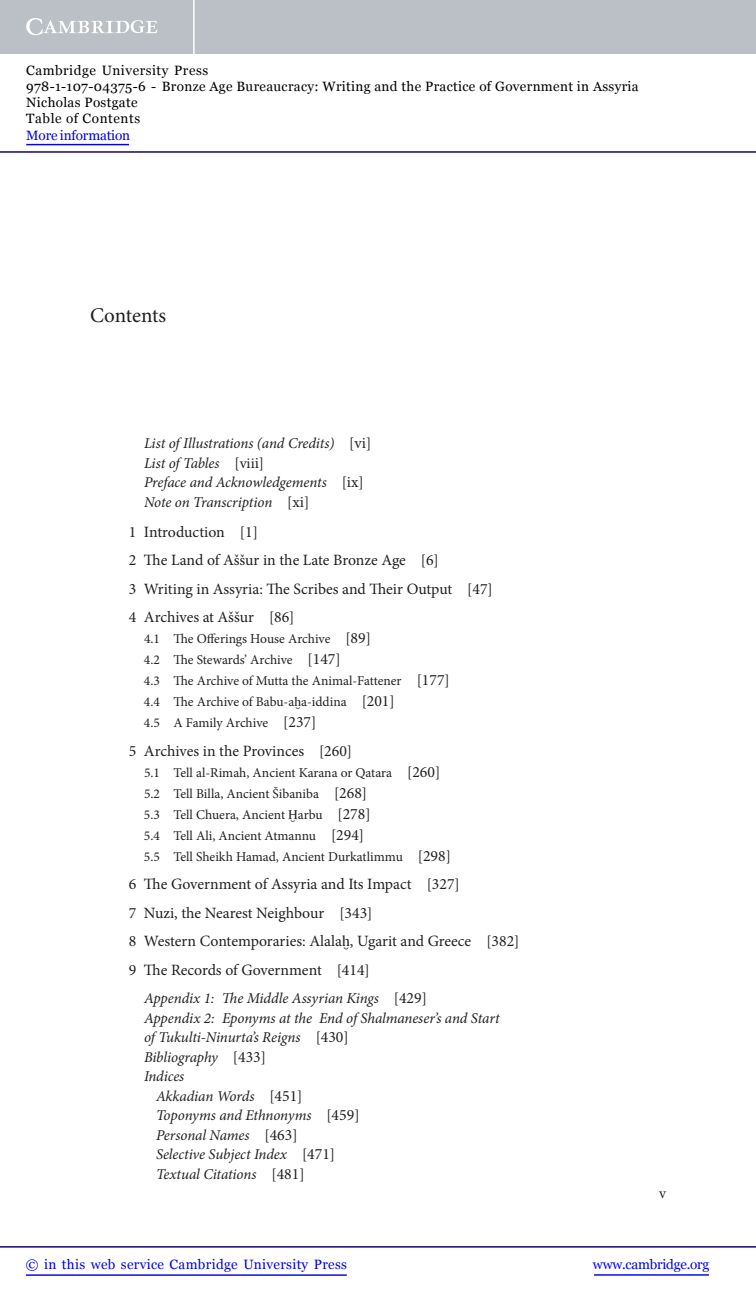
<style>
.page{position:relative;width:756px;height:1298px;background:#fff}
.page>*{position:absolute;margin:0;border:0;box-sizing:border-box;transform-origin:0 0}
.t1{font:21px "Minion Pro";letter-spacing:-.005em;color:#231f20}
.t2{font:15.75px/28.5px "Minion Pro";color:#231f20}
.t3{font:italic 15px/19.5px "Minion Pro";letter-spacing:-.01em;color:#231f20}
.t4{font:15px "Minion Pro";color:#231f20}
.t5{font:13.5px/21px "Minion Pro";color:#231f20}
.t6{font:13.5px/16.2px "Georgia";letter-spacing:.025em;color:#000}
.t7{font:13.5px "Georgia";letter-spacing:.025em;color:#0000f1}
.t8{font:13.5px "Georgia";letter-spacing:-.015em;color:#0000f1}
.t9{font:13.5px "Georgia";letter-spacing:-.01em;color:#0000f1}
.s1{font-style:normal}
.s2{font-style:normal;font-size:15.75px}
.s3{font-size:15px}
.s4{font-size:15.75px}
.s5{font-family:"Semiramis Unicode"}
</style>
<div class="page">
<div style="left:0;top:0;width:756px;height:54px;background:#bac0c6"></div>
<svg style="left:26px;top:18px;width:132px;height:17px"></svg>
<hr style="left:193px;top:0;width:2px;height:54px;background:#fff">
<hr style="left:0;top:151px;width:756px;height:2px;background:#150666">
<hr style="left:594px;top:1274px;width:115px;height:1px;background:#0000f1">
<hr style="left:0;top:1246px;width:756px;height:1px;background:#150666">
<hr style="left:26px;top:1274px;width:321px;height:1px;background:#0000f1">
<hr style="left:26px;top:144px;width:103px;height:1px;background:#0000f1">
<p class="t6" style="left:26px;top:62px;width:614px">Cambridge University Press<br>978-1-107-04375-6 - Bronze Age Bureaucracy: Writing and the Practice of Government in Assyria Nicholas Postgate<br>Table of Contents</p>
<p class="t9" style="left:26px;top:127px;width:105px">More information</p>
<h1 class="t1" style="left:90px;top:307px;width:78px">Contents</h1>
<p class="t3" style="left:144px;top:435px;width:229px">List of Illustrations (and Credits) <span class="s1">[</span><span class="s2">vi</span><span class="s1">]<br></span>List of Tables <span class="s1">[vii</span><span class="s2">i</span><span class="s1">]<br></span>Preface and Acknowledgements <span class="s1">[</span><span class="s2">ix</span><span class="s1">]<br></span>Note on Transcription <span class="s1">[</span><span class="s2">xi</span><span class="s1">]</span></p>
<p class="t2" style="left:129px;top:518px;width:365px">1 Introduction <span class="s3">[</span>1<span class="s3">]<br></span>2 The Land of A šš ur in the Late Bronze Age <span class="s3">[</span>6<span class="s3">]<br></span>3 Writing in Assyria: The Scribes and Their Output <span class="s3">[</span>47<span class="s3">] </span>4 Archives at A šš ur <span class="s3">[</span>86<span class="s3">]</span></p>
<p class="t5" style="left:144px;top:629px;width:307px">4.1 The Offerings House Archive <span class="s3">[</span><span class="s4">89</span><span class="s3">]<br></span>4.2 The Stewards’ Archive <span class="s3">[</span><span class="s4">147</span><span class="s3">]<br></span>4.3 The Archive of Mutta the Animal-Fattener <span class="s3">[</span><span class="s4">177</span><span class="s3">] </span>4.4 The Archive of Babu-a <span class="s5">ḫ</span> a-iddina <span class="s3">[</span><span class="s4">201</span><span class="s3">]<br></span>4.5 A Family Archive <span class="s3">[</span><span class="s4">237</span><span class="s3">]</span></p>
<p class="t2" style="left:129px;top:737px;width:225px">5 Archives in the Provinces <span class="s3">[</span>260<span class="s3">]</span></p>
<p class="t5" style="left:144px;top:763px;width:308px">5.1 Tell al-Rimah, Ancient Karana or Qatara <span class="s3">[</span><span class="s4">260</span><span class="s3">] </span>5.2 Tell Billa, Ancient Š ibaniba <span class="s3">[</span><span class="s4">268</span><span class="s3">]<br></span>5.3 Tell Chuera, Ancient <span class="s5">Ḫ</span> arbu <span class="s3">[</span><span class="s4">278</span><span class="s3">]<br></span>5.4 Tell Ali, Ancient Atmannu <span class="s3">[</span><span class="s4">294</span><span class="s3">]<br></span>5.5 Tell Sheikh Hamad, Ancient Durkatlimmu <span class="s3">[</span><span class="s4">298</span><span class="s3">]</span></p>
<p class="t2" style="left:129px;top:871px;width:392px">6 The Government of Assyria and Its Impact <span class="s3">[</span>327<span class="s3">]<br></span>7 Nuzi, the Nearest Neighbour <span class="s3">[</span>343<span class="s3">]<br></span>8 Western Contemporaries: Alala <span class="s5">ḫ</span> , Ugarit and Greece <span class="s3">[</span>382<span class="s3">] </span>9 The Records of Government <span class="s3">[</span>414<span class="s3">]</span></p>
<p class="t3" style="left:144px;top:990px;width:284px">Appendix 1: The Middle Assyrian Kings <span class="s1">[</span><span class="s2">429</span><span class="s1">]</span></p>
<p class="t3" style="left:144px;top:1009px;width:357px">Appendix 2: Eponyms at the End of Shalmaneser’s and Start</p>
<p class="t3" style="left:144px;top:1029px;width:206px">of Tukulti-Ninurta’s Reigns <span class="s1">[</span><span class="s2">430</span><span class="s1">]</span></p>
<p class="t3" style="left:144px;top:1048px;width:123px">Bibliography <span class="s1">[</span><span class="s2">433</span><span class="s1">]</span></p>
<p class="t3" style="left:144px;top:1068px;width:42px">Indices</p>
<p class="t3" style="left:156px;top:1087px;width:148px">Akkadian Words <span class="s1">[</span><span class="s2">451</span><span class="s1">]</span></p>
<p class="t3" style="left:156px;top:1107px;width:205px">Toponyms and Ethnonyms <span class="s1">[</span><span class="s2">459</span><span class="s1">]</span></p>
<p class="t3" style="left:156px;top:1126px;width:143px">Personal Names <span class="s1">[</span><span class="s2">463</span><span class="s1">]</span></p>
<p class="t3" style="left:156px;top:1146px;width:181px">Selective Subject Index <span class="s1">[</span><span class="s2">471</span><span class="s1">]</span></p>
<p class="t3" style="left:156px;top:1165px;width:150px">Textual Citations <span class="s1">[</span><span class="s2">481</span><span class="s1">]</span></p>
<p class="t4" style="left:659px;top:1187px;width:8px">v</p>
<p class="t7" style="left:26px;top:1256px;width:323px">© in this web service Cambridge University Press</p>
<p class="t8" style="left:593px;top:1256px;width:118px">www.cambridge.org</p>
</div>
